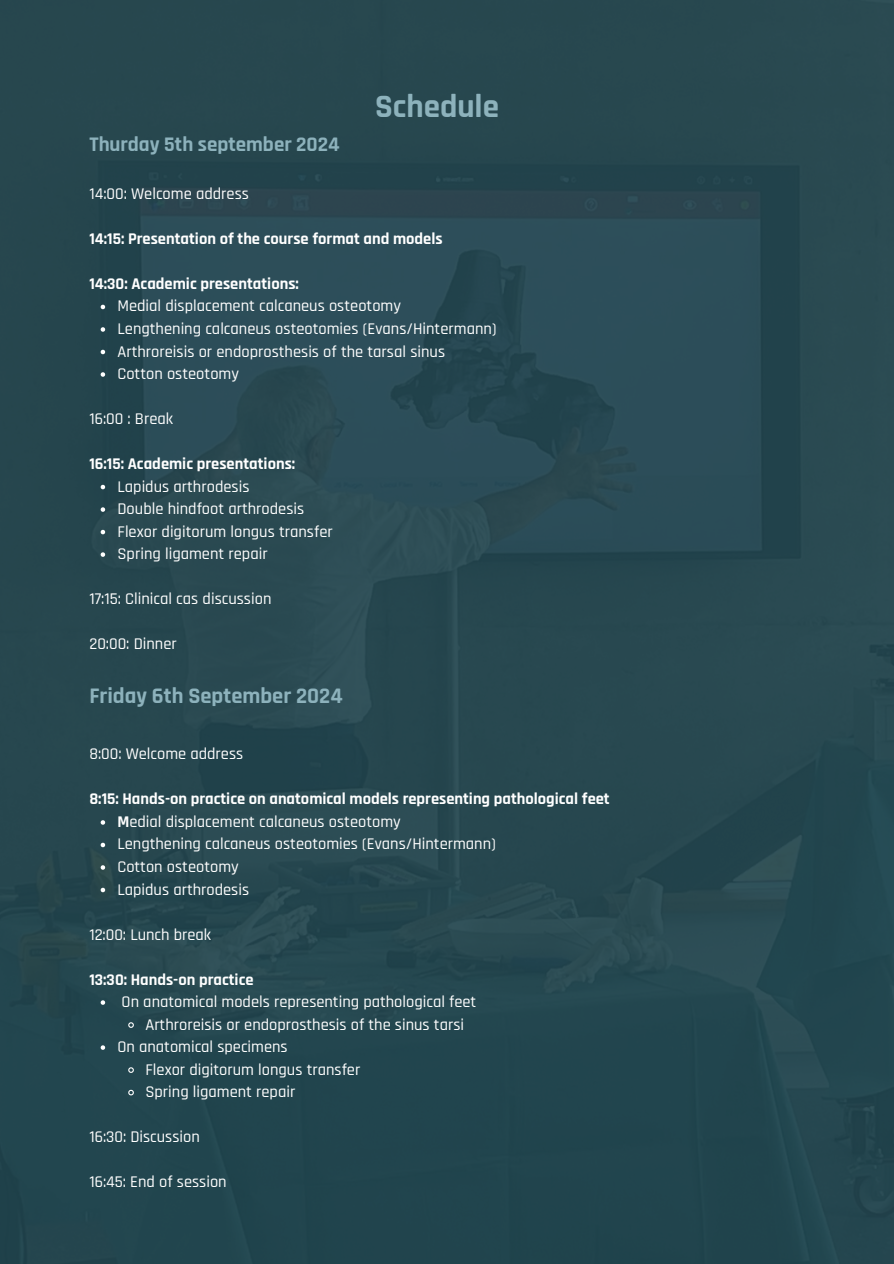
<style>
.page{position:relative;width:894px;height:1264px;background:#fff}
.page>*{position:absolute;margin:0;border:0;box-sizing:border-box;transform-origin:0 0}
.t1{font:700 33px "Rajdhani";color:#8db2bc}
.t2{font:700 22.5px "Rajdhani";color:#8db2bc}
.t3{font:700 21px "Rajdhani";color:#8db2bc}
.t4{font:500 16.5px "Rajdhani";color:#fff}
.t5{font:700 16.5px "Rajdhani";color:#fff}
.s1{font-weight:700}
</style>
<div class="page">
<img style="left:0;top:0;width:893px;height:1263px">
<svg style="left:101px;top:305px;width:4px;height:4px"></svg>
<svg style="left:101px;top:327px;width:4px;height:5px"></svg>
<svg style="left:101px;top:350px;width:4px;height:4px"></svg>
<svg style="left:101px;top:372px;width:4px;height:5px"></svg>
<svg style="left:101px;top:485px;width:4px;height:4px"></svg>
<svg style="left:101px;top:507px;width:4px;height:5px"></svg>
<svg style="left:101px;top:530px;width:4px;height:4px"></svg>
<svg style="left:101px;top:552px;width:4px;height:5px"></svg>
<svg style="left:101px;top:820px;width:4px;height:4px"></svg>
<svg style="left:101px;top:842px;width:4px;height:5px"></svg>
<svg style="left:101px;top:865px;width:4px;height:4px"></svg>
<svg style="left:101px;top:887px;width:4px;height:5px"></svg>
<svg style="left:101px;top:1000px;width:4px;height:4px"></svg>
<svg style="left:127px;top:1021px;width:8px;height:7px"></svg>
<svg style="left:101px;top:1045px;width:4px;height:4px"></svg>
<svg style="left:127px;top:1066px;width:8px;height:7px"></svg>
<svg style="left:127px;top:1088px;width:8px;height:8px"></svg>
<h1 class="t1" style="left:375px;top:86px;width:125px">Schedule</h1>
<h1 class="t3" style="left:89px;top:131px;width:251px">Thurday 5th september 2024</h1>
<h2 class="t4" style="left:89px;top:183px;width:161px">14:00: Welcome address</h2>
<h2 class="t5" style="left:89px;top:228px;width:355px">14:15: Presentation of the course format and models</h2>
<h2 class="t5" style="left:89px;top:273px;width:211px">14:30: Academic presentations:</h2>
<p class="t4" style="left:117px;top:296px;width:285px">Medial displacement calcaneus osteotomy</p>
<p class="t4" style="left:117px;top:318px;width:380px">Lengthening calcaneus osteotomies (Evans/Hintermann)</p>
<p class="t4" style="left:117px;top:341px;width:329px">Arthroreisis or endoprosthesis of the tarsal sinus</p>
<p class="t4" style="left:117px;top:363px;width:123px">Cotton osteotomy</p>
<h2 class="t4" style="left:89px;top:408px;width:85px">16:00 : Break</h2>
<h2 class="t5" style="left:89px;top:453px;width:207px">16:15: Academic presentations:</h2>
<p class="t4" style="left:117px;top:476px;width:133px">Lapidus arthrodesis</p>
<p class="t4" style="left:117px;top:498px;width:188px">Double hindfoot arthrodesis</p>
<p class="t4" style="left:117px;top:521px;width:217px">Flexor digitorum longus transfer</p>
<p class="t4" style="left:117px;top:543px;width:152px">Spring ligament repair</p>
<h2 class="t4" style="left:89px;top:588px;width:183px">17:15: Clinical cas discussion</h2>
<h2 class="t4" style="left:89px;top:633px;width:89px">20:00: Dinner</h2>
<h1 class="t2" style="left:89px;top:682px;width:254px">Friday 6th September 2024</h1>
<h2 class="t4" style="left:89px;top:744px;width:155px">8:00: Welcome address</h2>
<h2 class="t5" style="left:89px;top:789px;width:521px">8:15: Hands-on practice on anatomical models representing pathological feet</h2>
<p class="t4" style="left:117px;top:811px;width:285px"><span class="s1">M</span>edial displacement calcaneus osteotomy</p>
<p class="t4" style="left:117px;top:834px;width:380px">Lengthening calcaneus osteotomies (Evans/Hintermann)</p>
<p class="t4" style="left:117px;top:856px;width:123px">Cotton osteotomy</p>
<p class="t4" style="left:117px;top:879px;width:133px">Lapidus arthrodesis</p>
<h2 class="t4" style="left:89px;top:924px;width:123px">12:00: Lunch break</h2>
<h2 class="t5" style="left:89px;top:969px;width:166px">13:30: Hands-on practice</h2>
<p class="t4" style="left:122px;top:991px;width:356px">On anatomical models representing pathological feet</p>
<p class="t4" style="left:145px;top:1014px;width:320px">Arthroreisis or endoprosthesis of the sinus tarsi</p>
<p class="t4" style="left:117px;top:1036px;width:172px">On anatomical specimens</p>
<p class="t4" style="left:145px;top:1059px;width:216px">Flexor digitorum longus transfer</p>
<p class="t4" style="left:145px;top:1081px;width:151px">Spring ligament repair</p>
<h2 class="t4" style="left:89px;top:1126px;width:112px">16:30: Discussion</h2>
<h2 class="t4" style="left:89px;top:1171px;width:139px">16:45: End of session</h2>
</div>
